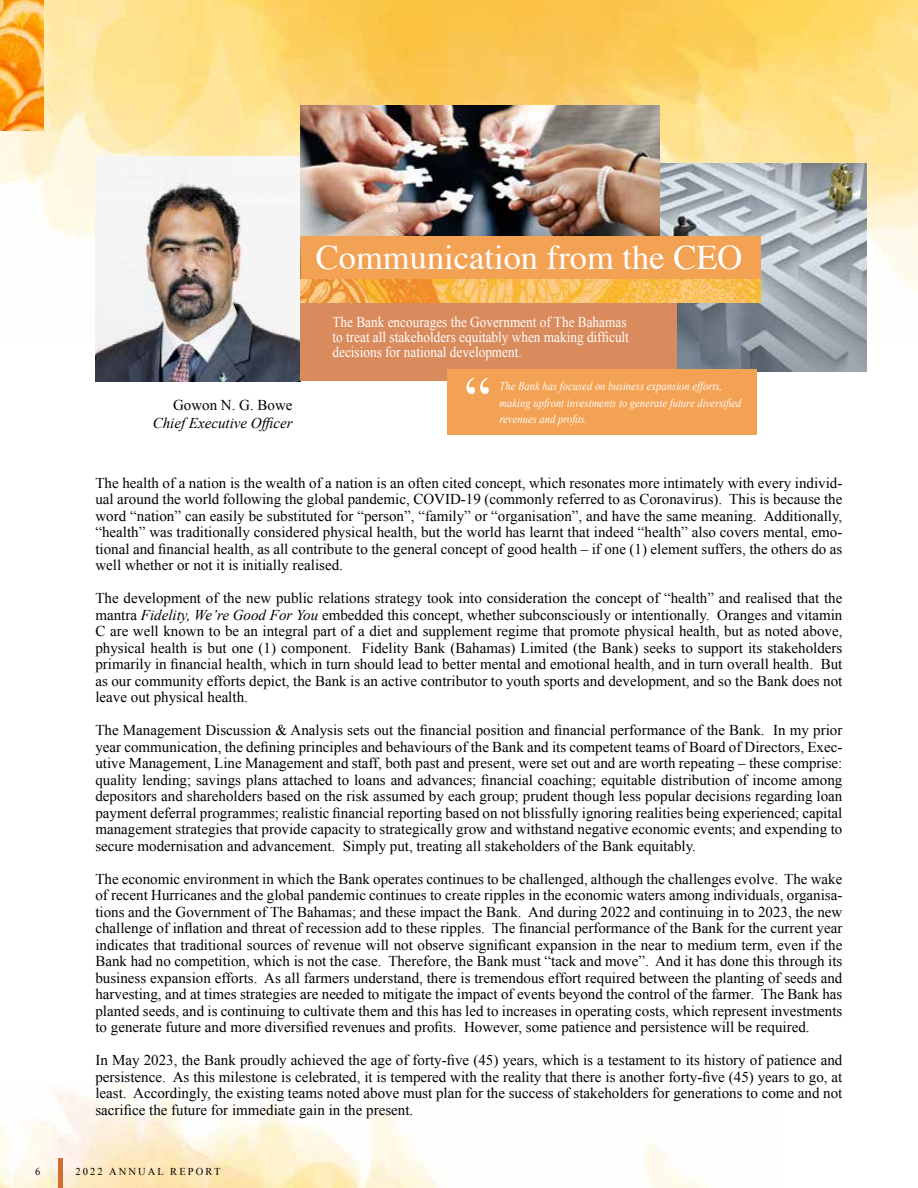
<style>
.page{position:relative;width:918px;height:1188px;background:#fff}
.page>*{position:absolute;margin:0;border:0;box-sizing:border-box;transform-origin:0 0}
.t1{font:66px "Times New Roman";color:#fff;scale:.88 1}
.t2{font:34.5px "Times";color:#fff}
.t3{font:15px/16.5px "Times New Roman";color:#000;text-align:justify}
.t4{font:15px/15px "Times New Roman";color:#fff;scale:.88 1}
.t5{font:italic 15px "Times New Roman";color:#000}
.t6{font:italic 12px/16.5px "Times New Roman";color:#fff;scale:.88 1}
.t7{font:10.5px "Times New Roman";letter-spacing:.2em;color:#000}
.s1{font-style:italic}
</style>
<div class="page">
<div style="left:58px;top:1158px;width:5px;height:30px;background:#cf6d35"></div>
<img style="left:0;top:0;width:918px;height:339px">
<img style="left:95px;top:156px;width:206px;height:226px">
<img style="left:660px;top:163px;width:206px;height:209px">
<img style="left:301px;top:106px;width:359px;height:130px">
<div style="left:301px;top:299px;width:376px;height:82px;background:#da8b5d"></div>
<div style="left:301px;top:236px;width:460px;height:66px;background:#f3a153"></div>
<img style="left:301px;top:280px;width:460px;height:22px">
<div style="left:448px;top:369px;width:309px;height:65px;background:#f3a153"></div>
<p class="t3" style="left:173px;top:397px;width:121px">Gowon N. G. Bowe</p>
<p class="t5" style="left:153px;top:413px;width:141px">Chief Executive Officer</p>
<h2 class="t2" style="left:316px;top:225px;width:428px">Communication from the CEO</h2>
<p class="t4" style="left:332px;top:314px;width:338px">The Bank encourages the Government of The Bahamas to treat all stakeholders equitably when making difficult decisions for national development.</p>
<p class="t6" style="left:500px;top:378px;width:277px">The Bank has focused on business expansion efforts, making upfront investments to generate future diversified</p>
<h1 class="t1" style="left:465px;top:356px;width:31px">“</h1>
<p class="t6" style="left:500px;top:411px;width:101px">revenues and profits.</p>
<p class="t3" style="left:95px;top:474px;width:748px">The health of a nation is the wealth of a nation is an often cited concept, which resonates more intimately with every individ&shy;ual around the world following the global pandemic, COVID-19 (commonly referred to as Coronavirus). This is because the word “nation” can easily be substituted for “person”, “family” or “organisation”, and have the same meaning. Additionally, “health” was traditionally considered physical health, but the world has learnt that indeed “health” also covers mental, emo&shy;tional and financial health, as all contribute to the general concept of good health – if one (1) element suffers, the others do as well whether or not it is initially realised.</p>
<p class="t3" style="left:95px;top:590px;width:748px">The development of the new public relations strategy took into consideration the concept of “health” and realised that the mantra <span class="s1">Fidelity, We’re Good For You</span> embedded this concept, whether subconsciously or intentionally. Oranges and vitamin C are well known to be an integral part of a diet and supplement regime that promote physical health, but as noted above, physical health is but one (1) component. Fidelity Bank (Bahamas) Limited (the Bank) seeks to support its stakeholders primarily in financial health, which in turn should lead to better mental and emotional health, and in turn overall health. But as our community efforts depict, the Bank is an active contributor to youth sports and development, and so the Bank does not leave out physical health.</p>
<p class="t3" style="left:95px;top:722px;width:749px">The Management Discussion &amp; Analysis sets out the financial position and financial performance of the Bank. In my prior year communication, the defining principles and behaviours of the Bank and its competent teams of Board of Directors, Exec&shy;utive Management, Line Management and staff, both past and present, were set out and are worth repeating – these comprise: quality lending; savings plans attached to loans and advances; financial coaching; equitable distribution of income among depositors and shareholders based on the risk assumed by each group; prudent though less popular decisions regarding loan payment deferral programmes; realistic financial reporting based on not blissfully ignoring realities being experienced; capital management strategies that provide capacity to strategically grow and withstand negative economic events; and expending to secure modernisation and advancement. Simply put, treating all stakeholders of the Bank equitably.</p>
<p class="t3" style="left:95px;top:870px;width:749px">The economic environment in which the Bank operates continues to be challenged, although the challenges evolve. The wake of recent Hurricanes and the global pandemic continues to create ripples in the economic waters among individuals, organisa&shy;tions and the Government of The Bahamas; and these impact the Bank. And during 2022 and continuing in to 2023, the new challenge of inflation and threat of recession add to these ripples. The financial performance of the Bank for the current year indicates that traditional sources of revenue will not observe significant expansion in the near to medium term, even if the Bank had no competition, which is not the case. Therefore, the Bank must “tack and move”. And it has done this through its business expansion efforts. As all farmers understand, there is tremendous effort required between the planting of seeds and harvesting, and at times strategies are needed to mitigate the impact of events beyond the control of the farmer. The Bank has planted seeds, and is continuing to cultivate them and this has led to increases in operating costs, which represent investments to generate future and more diversified revenues and profits. However, some patience and persistence will be required.</p>
<p class="t3" style="left:95px;top:1052px;width:748px">In May 2023, the Bank proudly achieved the age of forty-five (45) years, which is a testament to its history of patience and persistence. As this milestone is celebrated, it is tempered with the reality that there is another forty-five (45) years to go, at least. Accordingly, the existing teams noted above must plan for the success of stakeholders for generations to come and not sacrifice the future for immediate gain in the present.</p>
<p class="t7" style="left:35px;top:1164px;width:7px">6</p>
<p class="t7" style="left:76px;top:1164px;width:146px">2022 ANNUAL REPORT</p>
</div>
